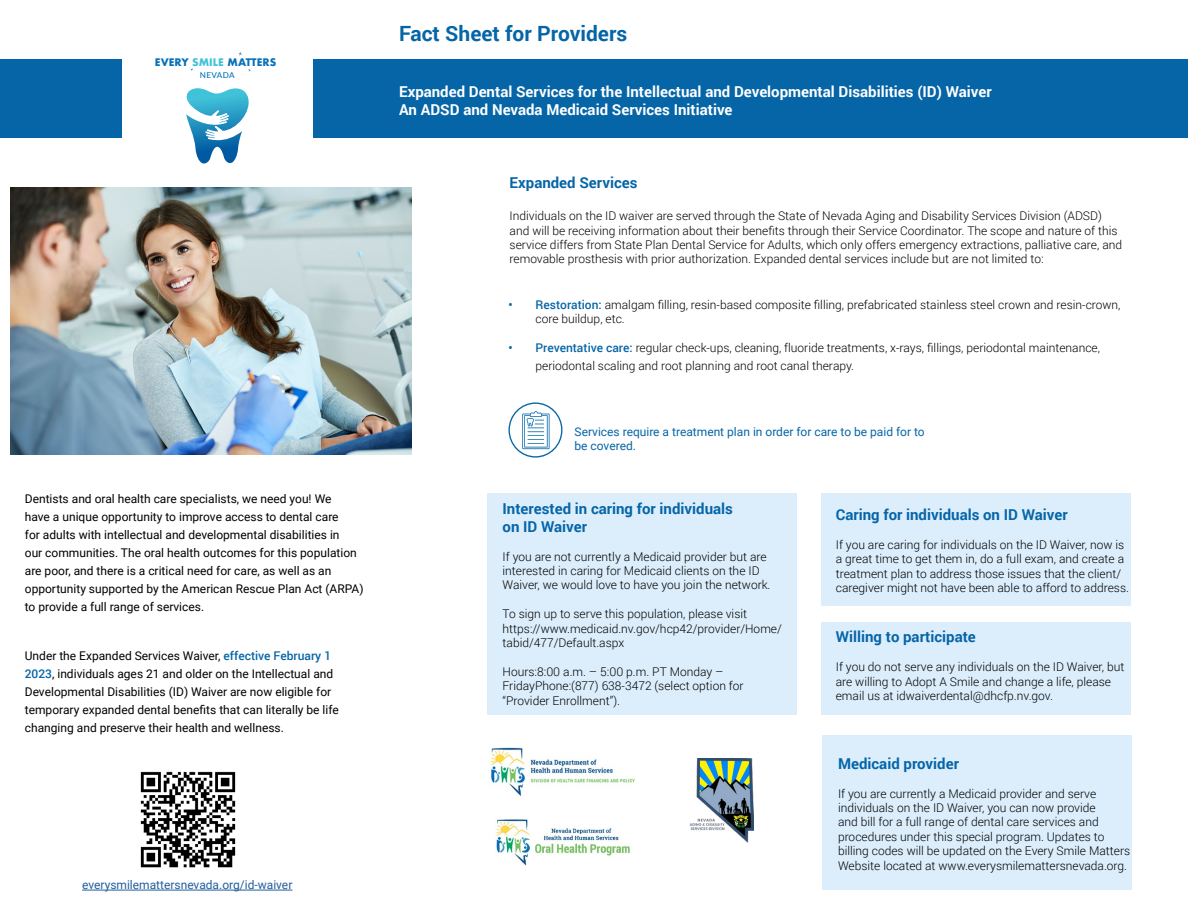
<style>
.page{position:relative;width:1188px;height:918px;background:#fff}
.page>*{position:absolute;margin:0;border:0;box-sizing:border-box;transform-origin:0 0}
.t1{font:700 21px "Roboto";color:#0565a7}
.t2{font:700 15px/18px "Roboto";color:#0565a7}
.t3{font:700 15px "Roboto";color:#fff}
.t4{font:300 12px/14.4px "Roboto";color:#000}
.t5{font:12px/18px "Roboto";color:#000}
.t6{font:12px/14.4px "Roboto";color:#0565a7}
.t7{font:12px "Roboto";color:#215e9e}
.t8{font:700 10.2px "Futura";color:#0872b9}
.t9{font:500 8.1px "Lato";letter-spacing:.05em;color:#0872b9}
.s1{color:#40c2d9}
.s2{font-weight:500;color:#0565a7}
</style>
<div class="page">
<div style="left:822px;top:735px;width:310px;height:155px;background:#dceefc"></div>
<div style="left:487px;top:494px;width:309px;height:221px;background:#dceefc"></div>
<div style="left:821px;top:622px;width:310px;height:93px;background:#dceefc"></div>
<div style="left:821px;top:494px;width:310px;height:112px;background:#dceefc"></div>
<div style="left:0;top:59px;width:1188px;height:79px;background:#0565a7"></div>
<div style="left:122px;top:36px;width:190px;height:144px;background:#fff"></div>
<svg style="left:238px;top:51px;width:5px;height:5px"></svg>
<svg style="left:186px;top:88px;width:63px;height:76px"></svg>
<img style="left:11px;top:187px;width:401px;height:267px">
<svg style="left:508px;top:402px;width:54px;height:56px"></svg>
<img style="left:140px;top:771px;width:96px;height:97px">
<hr style="left:82px;top:890px;width:210px;height:1px;background:#215e9e">
<img style="left:490px;top:747px;width:145px;height:50px">
<img style="left:496px;top:819px;width:134px;height:47px">
<img style="left:690px;top:758px;width:63px;height:84px">
<p class="t8" style="left:155px;top:55px;width:123px">EVERY <span class="s1">SMILE</span> MATTERS</p>
<p class="t9" style="left:200px;top:69px;width:37px">NEVADA</p>
<p class="t5" style="left:25px;top:489px;width:340px">Dentists and oral health care specialists, we need you! We<br>have a unique opportunity to improve access to dental care<br>for adults with intellectual and developmental disabilities in<br>our communities. The oral health outcomes for this population are poor, and there is a critical need for care, as well as an opportunity supported by the American Rescue Plan Act (ARPA) to provide a full range of services.</p>
<p class="t5" style="left:25px;top:646px;width:316px">Under the Expanded Services Waiver, <span class="s2">effective February 1<br>2023</span>, individuals ages 21 and older on the Intellectual and Developmental Disabilities (ID) Waiver are now eligible for temporary expanded dental benefits that can literally be life changing and preserve their health and wellness.</p>
<p class="t7" style="left:82px;top:877px;width:212px">everysmilemattersnevada.org/id-waiver</p>
<h1 class="t1" style="left:399px;top:19px;width:230px">Fact Sheet for Providers</h1>
<h2 class="t3" style="left:399px;top:81px;width:594px">Expanded Dental Services for the Intellectual and Developmental Disabilities (ID) Waiver</h2>
<h2 class="t3" style="left:399px;top:99px;width:335px">An ADSD and Nevada Medicaid Services Initiative</h2>
<h3 class="t2" style="left:510px;top:173px;width:129px">Expanded Services</h3>
<p class="t4" style="left:510px;top:208px;width:614px">Individuals on the ID waiver are served through the State of Nevada Aging and Disability Services Division (ADSD) and will be receiving information about their benefits through their Service Coordinator. The scope and nature of this service differs from State Plan Dental Service for Adults, which only offers emergency extractions, palliative care, and removable prosthesis with prior authorization. Expanded dental services include but are not limited to:</p>
<p class="t4" style="left:536px;top:297px;width:587px;text-indent:-27px"><span class="s2">• Restoration:</span> amalgam filling, resin-based composite filling, prefabricated stainless steel crown and resin-crown, core buildup, etc.</p>
<p class="t4" style="left:536px;top:338px;width:566px;line-height:18px;text-indent:-27px"><span class="s2">• Preventative care:</span> regular check-ups, cleaning, fluoride treatments, x-rays, fillings, periodontal maintenance, periodontal scaling and root planning and root canal therapy.</p>
<p class="t6" style="left:575px;top:424px;width:352px">Services require a treatment plan in order for care to be paid for to be covered.</p>
<h3 class="t2" style="left:503px;top:499px;width:232px">Interested in caring for individuals on ID Waiver</h3>
<p class="t4" style="left:503px;top:549px;width:269px">If you are not currently a Medicaid provider but are interested in caring for Medicaid clients on the ID<br>Waiver, we would love to have you join the network.</p>
<p class="t4" style="left:503px;top:606px;width:281px">To sign up to serve this population, please visit https://www.medicaid.nv.gov/hcp42/provider/Home/ tabid/477/Default.aspx</p>
<p class="t4" style="left:503px;top:664px;width:243px">Hours:8:00 a.m. – 5:00 p.m. PT Monday –<br>FridayPhone:(877) 638-3472 (select option for “Provider Enrollment”).</p>
<h3 class="t2" style="left:836px;top:505px;width:233px">Caring for individuals on ID Waiver</h3>
<p class="t4" style="left:836px;top:537px;width:295px">If you are caring for individuals on the ID Waiver, now is a great time to get them in, do a full exam, and create a treatment plan to address those issues that the client/ caregiver might not have been able to afford to address.</p>
<h3 class="t2" style="left:836px;top:628px;width:142px">Willing to participate</h3>
<p class="t4" style="left:836px;top:659px;width:290px">If you do not serve any individuals on the ID Waiver, but are willing to Adopt A Smile and change a life, please email us at idwaiverdental@dhcfp.nv.gov.</p>
<h3 class="t2" style="left:838px;top:754px;width:122px">Medicaid provider</h3>
<p class="t4" style="left:838px;top:786px;width:294px">If you are currently a Medicaid provider and serve individuals on the ID Waiver, you can now provide<br>and bill for a full range of dental care services and procedures under this special program. Updates to billing codes will be updated on the Every Smile Matters Website located at www.everysmilemattersnevada.org.</p>
</div>
